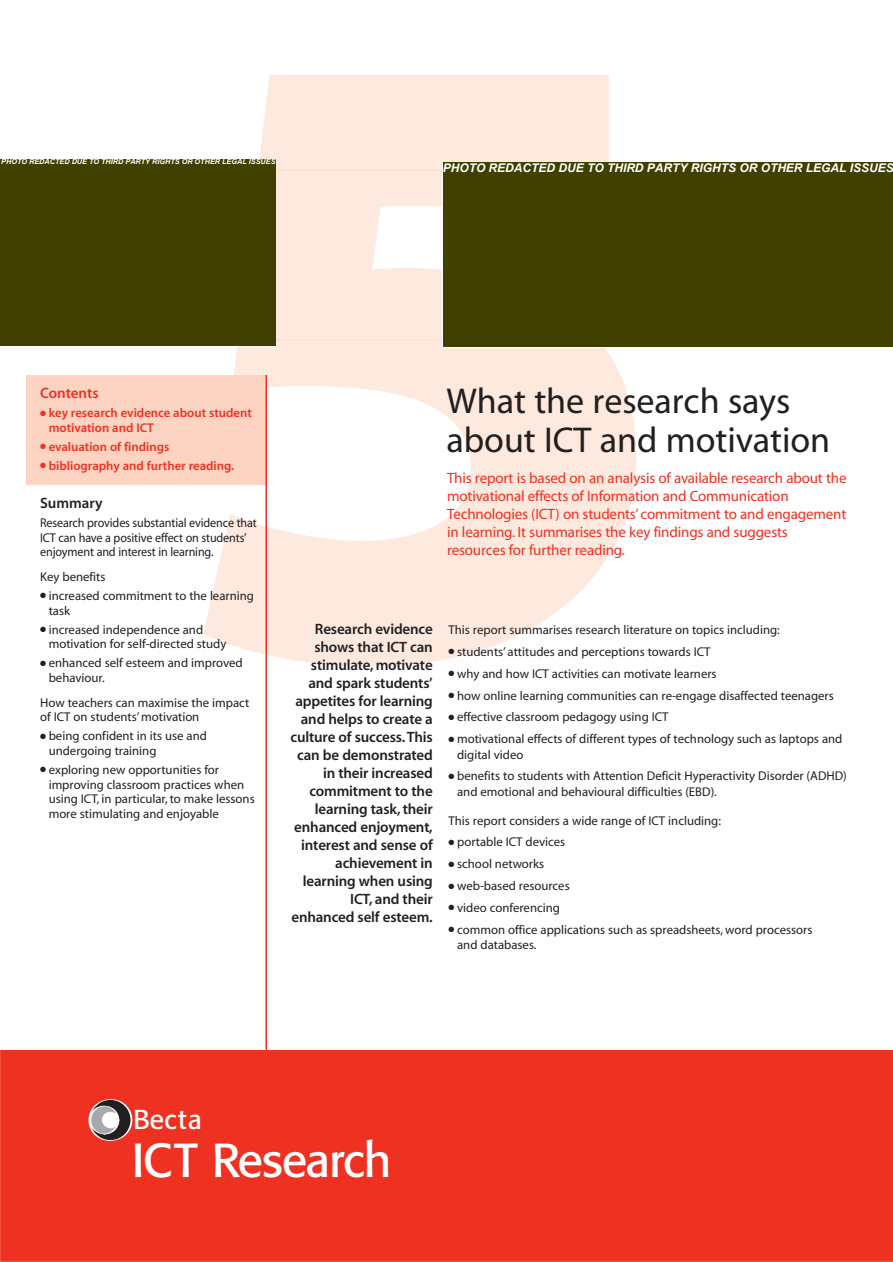
<style>
.page{position:relative;width:893px;height:1262px;background:#fff}
.page>*{position:absolute;margin:0;border:0;box-sizing:border-box;transform-origin:0 0}
.t1{font:894.3px "Myriad MM 830 600";color:#fde9de}
.t2{font:47.25px "Formata";letter-spacing:-.02em;color:#fff}
.t3{font:36px/39px "Myriad MM 406 600";color:#231f20}
.t4{font:27.15px "Formata";letter-spacing:.02em;color:#fff}
.t5{font:15px/18px "Myriad MM 565 600";letter-spacing:-.01em;color:#231f20;text-align:right}
.t6{font:15px/18px "Myriad MM 406 600";letter-spacing:-.01em;color:#ef3122}
.t7{font:15px "Myriad MM 565 600";letter-spacing:-.005em;color:#ef3122}
.t8{font:12.75px/14.7px "Myriad MM 406 600";color:#231f20}
.t9{font:12.75px/14.7px "Myriad MM 406 600";color:#231f20;scale:.95 1}
.t10{font:12.75px/14.7px "Myriad MM 565 600";color:#ef3122}
.t11{font:italic 700 12px "Arial";color:#fff}
.t12{font:italic 700 7.35px "Arial";color:#fff}
</style>
<div class="page">
<div style="left:26px;top:375px;width:240px;height:109px;background:#fcd4c1"></div>
<img style="left:892px;top:171px;width:1px;height:168px">
<div style="left:0;top:1050px;width:892px;height:211px;background:#ef3122"></div>
<hr style="left:275px;top:169px;width:167px;height:2px;background:#fddecf">
<hr style="left:275px;top:339px;width:167px;height:2px;background:#fddecf">
<svg style="left:88px;top:1099px;width:45px;height:42px"></svg>
<hr style="left:265px;top:375px;width:2px;height:676px;background:#ef3122">
<div style="left:1px;top:159px;width:275px;height:186px;background:#404000"></div>
<div style="left:443px;top:163px;width:449px;height:184px;background:#404000"></div>
<h1 class="t1" style="left:166px;top:-48px;width:514px">5</h1>
<p class="t12" style="left:1px;top:157px;width:276px">PHOTO REDACTED DUE TO THIRD PARTY RIGHTS OR OTHER LEGAL ISSUES</p>
<p class="t11" style="left:443px;top:160px;width:452px">PHOTO REDACTED DUE TO THIRD PARTY RIGHTS OR OTHER LEGAL ISSUES</p>
<h3 class="t3" style="left:446px;top:382px;width:385px">What the research says about ICT and motivation</h3>
<p class="t6" style="left:447px;top:469px;width:401px">This report is based on an analysis of available research about the motivational effects of Information and Communication Technologies (ICT) on students’ commitment to and engagement in learning. It summarises the key findings and suggests resources for further reading.</p>
<p class="t7" style="left:40px;top:386px;width:60px">Contents</p>
<p class="t10" style="left:49px;top:406px;width:204px;text-indent:-9px">● key research evidence about student motivation and ICT</p>
<p class="t10" style="left:40px;top:440px;width:131px">● evaluation of findings</p>
<p class="t10" style="left:40px;top:459px;width:195px">● bibliography and further reading.</p>
<p class="t5" style="left:40px;top:494px;width:64px">Summary</p>
<p class="t9" style="left:40px;top:515px;width:230px">Research provides substantial evidence that<br>ICT can have a positive effect on students’ enjoyment and interest in learning.</p>
<p class="t8" style="left:40px;top:570px;width:67px">Key benefits</p>
<p class="t8" style="left:49px;top:589px;width:207px;text-indent:-9px">● increased commitment to the learning task</p>
<p class="t8" style="left:49px;top:622px;width:179px;text-indent:-9px">● increased independence and motivation for self-directed study</p>
<p class="t8" style="left:49px;top:656px;width:195px;text-indent:-9px">● enhanced self esteem and improved behaviour.</p>
<p class="t8" style="left:40px;top:695px;width:211px">How teachers can maximise the impact of ICT on students’ motivation</p>
<p class="t8" style="left:49px;top:729px;width:160px;text-indent:-9px">● being confident in its use and undergoing training</p>
<p class="t8" style="left:49px;top:763px;width:207px;text-indent:-9px">● exploring new opportunities for improving classroom practices when using ICT, in particular, to make lessons more stimulating and enjoyable</p>
<p class="t5" style="left:290px;top:620px;width:144px">Research evidence shows that ICT can stimulate, motivate and spark students’ appetites for learning and helps to create a culture of success.This can be demonstrated in their increased commitment to the learning task, their enhanced enjoyment, interest and sense of achievement in learning when using<br>ICT, and their enhanced self esteem.</p>
<p class="t8" style="left:448px;top:623px;width:333px">This report summarises research literature on topics including:</p>
<p class="t8" style="left:448px;top:645px;width:263px">● students’ attitudes and perceptions towards ICT</p>
<p class="t8" style="left:448px;top:666px;width:269px">● why and how ICT activities can motivate learners</p>
<p class="t8" style="left:448px;top:688px;width:386px">● how online learning communities can re-engage disaffected teenagers</p>
<p class="t8" style="left:448px;top:710px;width:221px">● effective classroom pedagogy using ICT</p>
<p class="t8" style="left:457px;top:731px;width:387px;line-height:15.5px;text-indent:-9px">● motivational effects of different types of technology such as laptops and digital video</p>
<p class="t8" style="left:457px;top:769px;width:391px;line-height:15.5px;text-indent:-9px">● benefits to students with Attention Deficit Hyperactivity Disorder (ADHD) and emotional and behavioural difficulties (EBD).</p>
<p class="t8" style="left:448px;top:813px;width:274px">This report considers a wide range of ICT including:</p>
<p class="t8" style="left:448px;top:835px;width:118px">● portable ICT devices</p>
<p class="t8" style="left:448px;top:857px;width:97px">● school networks</p>
<p class="t8" style="left:448px;top:879px;width:123px">● web-based resources</p>
<p class="t8" style="left:448px;top:900px;width:113px">● video conferencing</p>
<p class="t8" style="left:457px;top:922px;width:357px;line-height:15.5px;text-indent:-9px">● common office applications such as spreadsheets, word processors and databases.</p>
<h3 class="t4" style="left:133px;top:1107px;width:70px">Becta</h3>
<h2 class="t2" style="left:132px;top:1139px;width:261px">ICT Research</h2>
</div>
